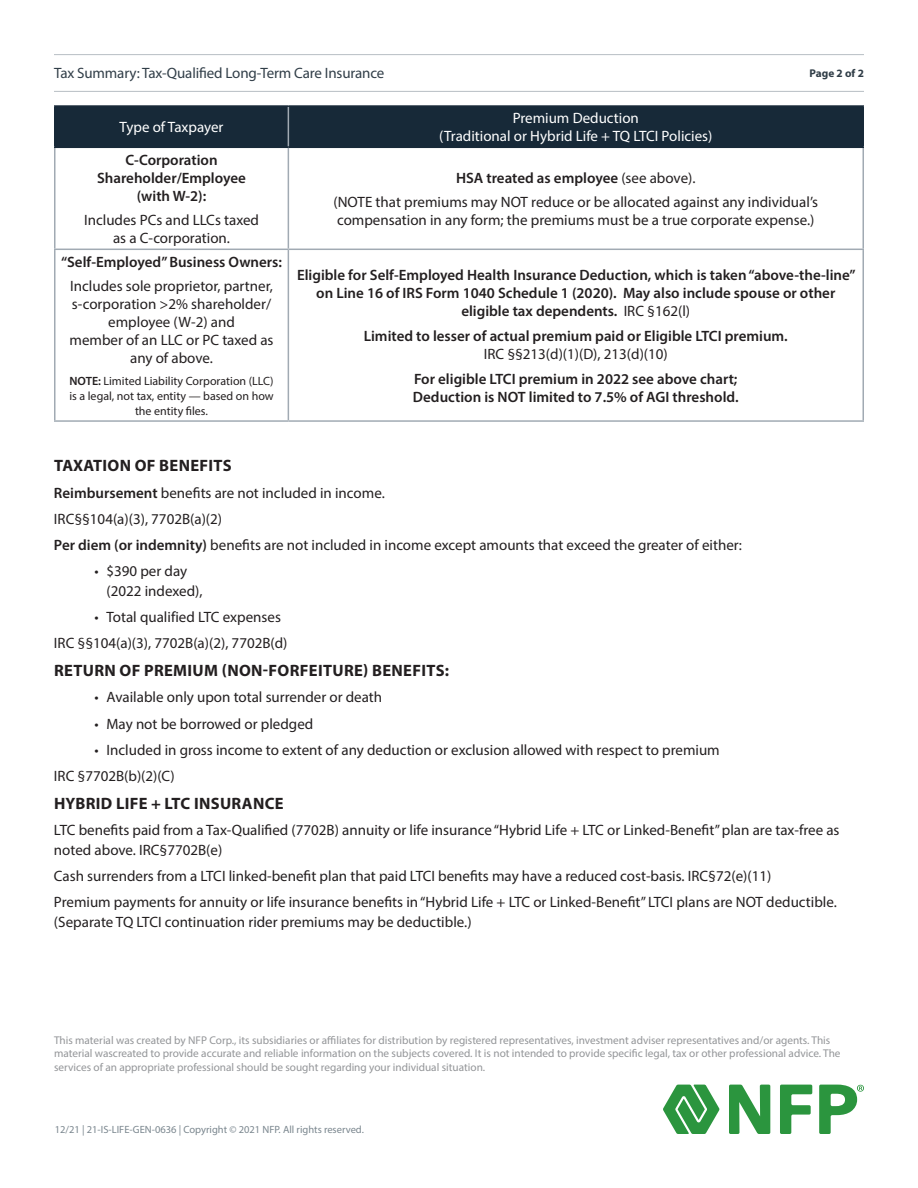
<style>
.page{position:relative;width:918px;height:1188px;background:#fff}
.page>*{position:absolute;margin:0;border:0;box-sizing:border-box;transform-origin:0 0}
.Subhead_Level_2{font:700 16.5px "Myriad Pro";letter-spacing:.02em;color:#231f20}
.Body_Copy{font:15px/19.5px "Myriad Pro";color:#231f20}
.Subhead_Level_2-2{font:600 15px/18px "Myriad Pro";color:#231f20;text-align:center}
.Subhead_Level_2-3{font:15px/18px "Myriad Pro";color:#231f20;text-align:center}
.Subhead_Level_2-4{font:15px/18px "Myriad Pro";color:#fff;text-align:center}
.t1{font:15px "Myriad Pro";letter-spacing:-.01em;color:#313e48}
.Subhead_Level_2-5{font:12px/15px "Myriad Pro";color:#231f20;text-align:center}
.Disclosure{font:11.25px/13.5px "Myriad Pro";color:#939598}
.t2{font:700 11.25px "Myriad Pro";color:#303d47}
.t3{font:10.5px "Myriad Pro";color:#7a868e}
.s1{font-weight:400}
.s2{font-weight:600}
</style>
<div class="page">
<hr style="left:54px;top:54px;width:810px;height:1px;background:#bfc5ca">
<hr style="left:54px;top:91px;width:810px;height:1px;background:#bfc5ca">
<div style="left:56px;top:107px;width:806px;height:40px;background:#172938"></div>
<hr style="left:288px;top:107px;width:1px;height:40px;background:#a1aab3">
<hr style="left:54px;top:148px;width:2px;height:101px;background:#a1aab3">
<hr style="left:288px;top:148px;width:1px;height:101px;background:#a1aab3">
<hr style="left:862px;top:148px;width:2px;height:101px;background:#a1aab3">
<hr style="left:54px;top:249px;width:234px;height:1px;background:#a1aab3">
<hr style="left:54px;top:250px;width:2px;height:170px;background:#a1aab3">
<hr style="left:288px;top:249px;width:576px;height:1px;background:#a1aab3">
<hr style="left:288px;top:250px;width:1px;height:170px;background:#a1aab3">
<hr style="left:862px;top:250px;width:2px;height:170px;background:#a1aab3">
<hr style="left:54px;top:420px;width:234px;height:2px;background:#a1aab3">
<hr style="left:288px;top:420px;width:576px;height:2px;background:#a1aab3">
<hr style="left:54px;top:105px;width:234px;height:2px;background:#172938">
<hr style="left:54px;top:107px;width:2px;height:40px;background:#172938">
<hr style="left:288px;top:105px;width:576px;height:2px;background:#172938">
<hr style="left:862px;top:107px;width:2px;height:40px;background:#172938">
<hr style="left:54px;top:147px;width:234px;height:1px;background:#172938">
<hr style="left:288px;top:147px;width:576px;height:1px;background:#172938">
<svg style="left:663px;top:1085px;width:56px;height:49px"></svg>
<svg style="left:780px;top:1085px;width:32px;height:49px"></svg>
<svg style="left:729px;top:1085px;width:41px;height:49px"></svg>
<svg style="left:819px;top:1085px;width:45px;height:49px"></svg>
<p class="t1" style="left:54px;top:64px;width:332px">Tax Summary: Tax-Qualified Long-Term Care Insurance</p>
<p class="t2" style="left:810px;top:65px;width:56px">Page 2 of 2</p>
<p class="Subhead_Level_2-4" style="left:120px;top:118px;width:105px">Type of Taxpayer</p>
<p class="Subhead_Level_2-4" style="left:439px;top:109px;width:275px">Premium Deduction<br>(Traditional or Hybrid Life + TQ LTCI Policies)</p>
<p class="Subhead_Level_2-2" style="left:97px;top:150px;width:150px">C-Corporation<br>Shareholder/Employee (with W-2):</p>
<p class="Subhead_Level_2-3" style="left:84px;top:211px;width:176px">Includes PCs and LLCs taxed as a C-corporation.</p>
<p class="Subhead_Level_2-2" style="left:456px;top:168px;width:241px">HSA treated as employee <span class="s1">(see above).</span></p>
<p class="Subhead_Level_2-3" style="left:334px;top:193px;width:486px;text-align:left">(NOTE that premiums may NOT reduce or be allocated against any individual’s compensation in any form; the premiums must be a true corporate expense.)</p>
<p class="Subhead_Level_2-2" style="left:61px;top:252px;width:223px">“Self-Employed” Business Owners:</p>
<p class="Subhead_Level_2-3" style="left:70px;top:277px;width:206px">Includes sole proprietor, partner, s-corporation &gt;2% shareholder/ employee (W-2) and<br>member of an LLC or PC taxed as any of above.</p>
<p class="Subhead_Level_2-5" style="left:69px;top:373px;width:206px"><span class="s2">NOTE:</span> Limited Liability Corporation (LLC) is a legal, not tax, entity — based on how the entity files.</p>
<p class="Subhead_Level_2-2" style="left:297px;top:266px;width:560px">Eligible for Self-Employed Health Insurance Deduction, which is taken “above-the-line” on Line 16 of IRS Form 1040 Schedule 1 (2020). May also include spouse or other eligible tax dependents. <span class="s1">IRC §162(l)</span></p>
<p class="Subhead_Level_2-2" style="left:364px;top:326px;width:426px">Limited to lesser of actual premium paid or Eligible LTCI premium.<br><span class="s1">IRC §§213(d)(1)(D), 213(d)(10)</span></p>
<p class="Subhead_Level_2-2" style="left:413px;top:369px;width:327px;text-align:left">For eligible LTCI premium in 2022 see above chart;<br>Deduction is NOT limited to 7.5% of AGI threshold.</p>
<p class="Subhead_Level_2" style="left:54px;top:455px;width:179px">TAXATION OF BENEFITS</p>
<p class="Body_Copy" style="left:54px;top:483px;width:332px"><span class="s2">Reimbursement</span> benefits are not included in income.</p>
<p class="Body_Copy" style="left:54px;top:509px;width:170px">IRC§§104(a)(3), 7702B(a)(2)</p>
<p class="Body_Copy" style="left:54px;top:535px;width:690px"><span class="s2">Per diem (or indemnity)</span> benefits are not included in income except amounts that exceed the greater of either:</p>
<p class="Body_Copy" style="left:106px;top:561px;width:98px;text-indent:-12px">• $390 per day (2022 indexed),</p>
<p class="Body_Copy" style="left:94px;top:607px;width:188px">• Total qualified LTC expenses</p>
<p class="Body_Copy" style="left:54px;top:633px;width:235px">IRC §§104(a)(3), 7702B(a)(2), 7702B(d)</p>
<p class="Subhead_Level_2" style="left:54px;top:660px;width:396px">RETURN OF PREMIUM (NON-FORFEITURE) BENEFITS:</p>
<p class="Body_Copy" style="left:94px;top:687px;width:289px">• Available only upon total surrender or death</p>
<p class="Body_Copy" style="left:94px;top:714px;width:220px">• May not be borrowed or pledged</p>
<p class="Body_Copy" style="left:94px;top:740px;width:627px">• Included in gross income to extent of any deduction or exclusion allowed with respect to premium</p>
<p class="Body_Copy" style="left:54px;top:766px;width:122px">IRC §7702B(b)(2)(C)</p>
<p class="Subhead_Level_2" style="left:54px;top:792px;width:231px">HYBRID LIFE + LTC INSURANCE</p>
<p class="Body_Copy" style="left:54px;top:820px;width:787px">LTC benefits paid from a Tax-Qualified (7702B) annuity or life insurance “Hybrid Life + LTC or Linked-Benefit” plan are tax-free as noted above. IRC§7702B(e)</p>
<p class="Body_Copy" style="left:54px;top:866px;width:719px">Cash surrenders from a LTCI linked-benefit plan that paid LTCI benefits may have a reduced cost-basis. IRC§72(e)(11)</p>
<p class="Body_Copy" style="left:54px;top:892px;width:784px">Premium payments for annuity or life insurance benefits in “Hybrid Life + LTC or Linked-Benefit” LTCI plans are NOT deductible. (Separate TQ LTCI continuation rider premiums may be deductible.)</p>
<p class="Disclosure" style="left:54px;top:1033px;width:788px">This material was created by NFP Corp., its subsidiaries or affiliates for distribution by registered representatives, investment adviser representatives and/or agents. This material wascreated to provide accurate and reliable information on the subjects covered. It is not intended to provide specific legal, tax or other professional advice. The services of an appropriate professional should be sought regarding your individual situation.</p>
<p class="t3" style="left:55px;top:1123px;width:311px">12/21 | 21-IS-LIFE-GEN-0636 | Copyright © 2021 NFP. All rights reserved.</p>
</div>
